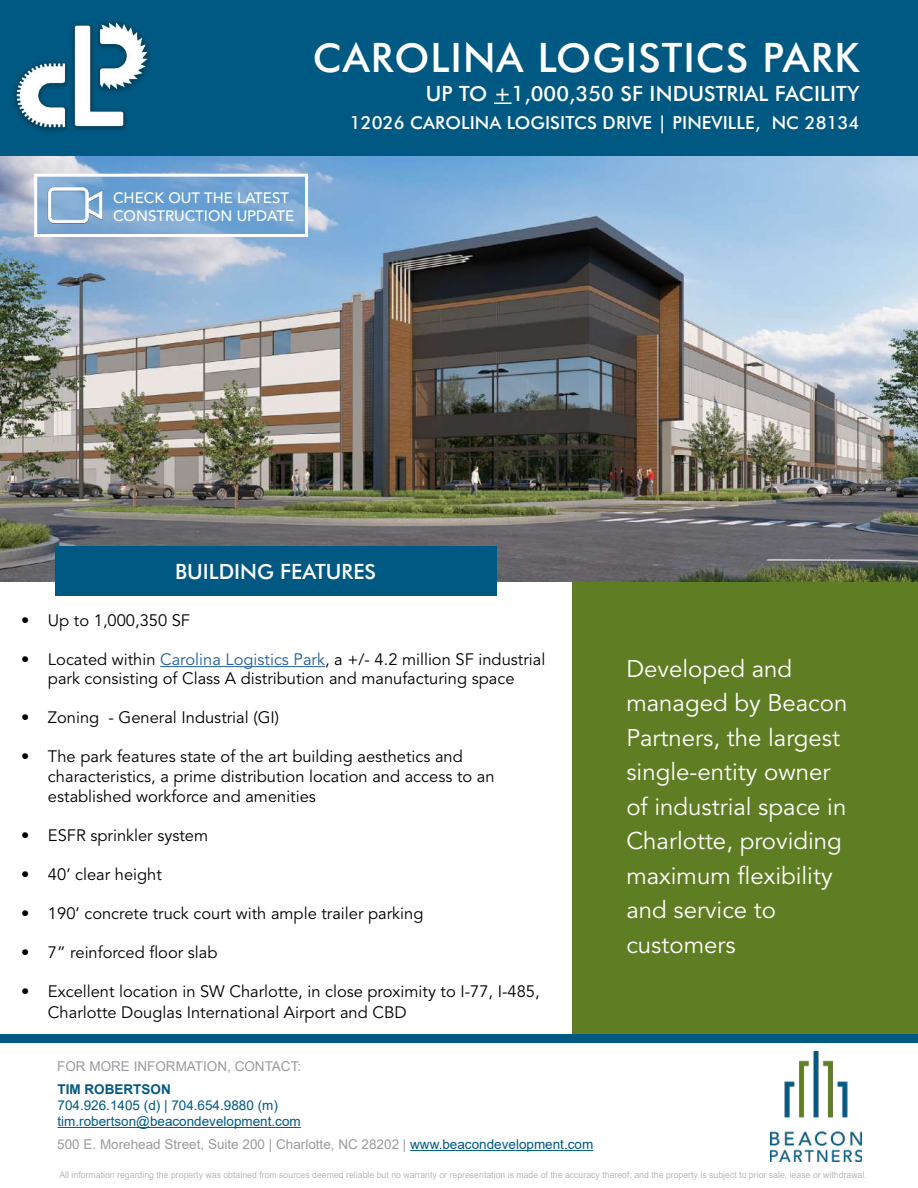
<style>
.page{position:relative;width:918px;height:1188px;background:#fff}
.page>*{position:absolute;margin:0;border:0;box-sizing:border-box;transform-origin:0 0}
.t1{font:40.5px "Futura Md BT Medium";letter-spacing:.025em;color:#fff}
.t2{font:24px/34.5px "Avenir LT Std";color:#fff}
.t3{font:21px "Futura Md BT Medium";letter-spacing:.005em;color:#fff}
.t4{font:18px "Futura Md BT Medium";letter-spacing:.005em;color:#fff}
.t5{font:16.5px/19.5px "Avenir LT Std";color:#000}
.t6{font:500 15px/18px "Avenir LT Std";color:#fff}
.t7{font:13.5px "Arial";color:#999b9e}
.t8{font:13.5px/16.2px "Arial";color:#005982}
.t9{font:700 13.5px "Arial";color:#005982}
.t10{font:9px "Arial";color:#b6b8ba}
.s1{color:#215e9e}
.s2{color:#005981}
</style>
<div class="page">
<div style="left:0;top:0;width:918px;height:157px;background:#005982"></div>
<svg style="left:494px;top:103px;width:18px;height:1px"></svg>
<hr style="left:58px;top:1127px;width:243px;height:1px;background:#005982">
<img style="left:770px;top:1052px;width:92px;height:110px">
<hr style="left:410px;top:1150px;width:183px;height:1px;background:#005981">
<div style="left:0;top:1034px;width:918px;height:8px;background:#005982"></div>
<div style="left:572px;top:581px;width:346px;height:453px;background:#5f7e23"></div>
<hr style="left:160px;top:666px;width:165px;height:1px;background:#215e9e">
<img style="left:14px;top:21px;width:136px;height:111px">
<img style="left:0;top:157px;width:918px;height:424px">
<div style="left:55px;top:546px;width:441px;height:50px;background:#005982"></div>
<svg style="left:38px;top:178px;width:266px;height:55px;background:#72a3d3"></svg>
<img style="left:38px;top:179px;width:75px;height:53px">
<div style="left:34px;top:174px;width:274px;height:63px;border:3px solid #fff"></div>
<h1 class="t1" style="left:313px;top:33px;width:548px">CAROLINA LOGISTICS PARK</h1>
<p class="t3" style="left:426px;top:81px;width:435px">UP TO +1,000,350 SF INDUSTRIAL FACILITY</p>
<p class="t4" style="left:350px;top:112px;width:511px">12026 CAROLINA LOGISITCS DRIVE | PINEVILLE, NC 28134</p>
<p class="t6" style="left:113px;top:189px;width:183px">CHECK OUT THE LATEST<br>CONSTRUCTION UPDATE</p>
<p class="t3" style="left:175px;top:559px;width:202px">BUILDING FEATURES</p>
<p class="t5" style="left:21px;top:611px;width:171px">• Up to 1,000,350 SF</p>
<p class="t5" style="left:21px;top:650px;width:526px;text-align:center">• Located within <span class="s1">Carolina Logistics Park</span>, a +/- 4.2 million SF industrial park consisting of Class A distribution and manufacturing space</p>
<p class="t5" style="left:21px;top:709px;width:260px">• Zoning - General Industrial (GI)</p>
<p class="t5" style="left:48px;top:748px;width:448px;text-indent:-27px">• The park features state of the art building aesthetics and characteristics, a prime distribution location and access to an established workforce and amenities</p>
<p class="t5" style="left:21px;top:826px;width:189px">• ESFR sprinkler system</p>
<p class="t5" style="left:21px;top:865px;width:142px">• 40’ clear height</p>
<p class="t5" style="left:21px;top:904px;width:404px">• 190’ concrete truck court with ample trailer parking</p>
<p class="t5" style="left:21px;top:943px;width:198px">• 7” reinforced floor slab</p>
<p class="t5" style="left:48px;top:981px;width:493px;line-height:21px;text-indent:-27px">• Excellent location in SW Charlotte, in close proximity to I-77, I-485,<br>Charlotte Douglas International Airport and CBD</p>
<p class="t7" style="left:57px;top:1057px;width:245px">FOR MORE INFORMATION, CONTACT:</p>
<p class="t9" style="left:58px;top:1079px;width:115px">TIM ROBERTSON</p>
<p class="t8" style="left:58px;top:1097px;width:245px">704.926.1405 (d) | 704.654.9880 (m) tim.robertson@beacondevelopment.com</p>
<p class="t7" style="left:57px;top:1135px;width:538px">500 E. Morehead Street, Suite 200 | Charlotte, NC 28202 | <span class="s2">www.beacondevelopment.com</span></p>
<h2 class="t2" style="left:626px;top:652px;width:223px">Developed and managed by Beacon<br>Partners, the largest single-entity owner of industrial space in<br>Charlotte, providing maximum flexibility and service to customers</h2>
<p class="t10" style="left:59px;top:1169px;width:809px">All information regarding the property was obtained from sources deemed reliable but no warranty or representation is made of the accuracy thereof, and the property is subject to prior sale, lease or withdrawal.</p>
</div>
